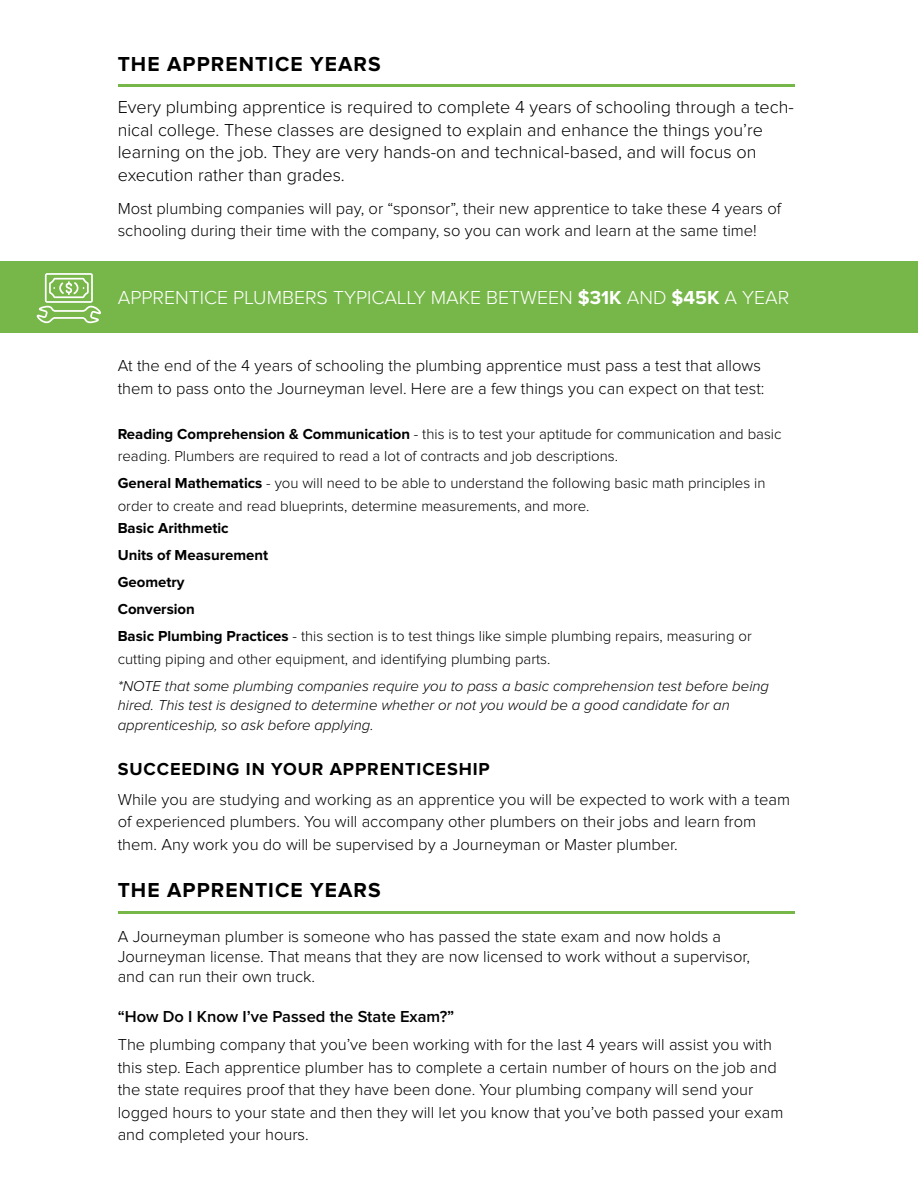
<style>
.page{position:relative;width:918px;height:1188px;background:#fff}
.page>*{position:absolute;margin:0;border:0;box-sizing:border-box;transform-origin:0 0}
.t1{font:700 21px "Proxima Nova";letter-spacing:.05em;color:#000}
.t2{font:300 19.5px "Proxima Nova";color:#fff}
.t3{font:300 18px/22.5px "Proxima Nova";color:#000}
.t4{font:700 18px "Proxima Nova";letter-spacing:.05em;color:#000}
.t5{font:300 16.5px/22.5px "Proxima Nova";color:#000}
.t6{font:600 16.5px "Proxima Nova";color:#000}
.t7{font:300 15px/22.5px "Proxima Nova";color:#000}
.t8{font:italic 300 15px/19.5px "Proxima Nova";color:#000}
.t9{font:700 15px/27px "Proxima Nova";color:#000}
.s1{font-weight:700}
.s2{font-weight:300}
</style>
<div class="page">
<div style="left:0;top:261px;width:918px;height:71px;background:#77b649"></div>
<hr style="left:118px;top:84px;width:676px;height:3px;background:#77b649">
<svg style="left:37px;top:273px;width:64px;height:50px"></svg>
<hr style="left:118px;top:911px;width:676px;height:3px;background:#77b649">
<p class="t1" style="left:118px;top:52px;width:265px">THE APPRENTICE YEARS</p>
<p class="t3" style="left:118px;top:97px;width:678px">Every plumbing apprentice is required to complete 4 years of schooling through a tech&shy;nical college. These classes are designed to explain and enhance the things you’re learning on the job. They are very hands-on and technical-based, and will focus on execution rather than grades.</p>
<p class="t5" style="left:118px;top:198px;width:665px">Most plumbing companies will pay, or “sponsor”, their new apprentice to take these 4 years of schooling during their time with the company, so you can work and learn at the same time!</p>
<p class="t2" style="left:118px;top:287px;width:673px">APPRENTICE PLUMBERS TYPICALLY MAKE BETWEEN <span class="s1">$31K</span> AND <span class="s1">$45K</span> A YEAR</p>
<p class="t5" style="left:118px;top:355px;width:648px">At the end of the 4 years of schooling the plumbing apprentice must pass a test that allows them to pass onto the Journeyman level. Here are a few things you can expect on that test:</p>
<p class="t7" style="left:118px;top:423px;width:665px"><span class="s1">Reading Comprehension &amp; Communication</span> - this is to test your aptitude for communication and basic reading. Plumbers are required to read a lot of contracts and job descriptions.</p>
<p class="t7" style="left:118px;top:473px;width:649px"><span class="s1">General Mathematics</span> - you will need to be able to understand the following basic math principles in order to create and read blueprints, determine measurements, and more.</p>
<p class="t9" style="left:118px;top:515px;width:636px">Basic Arithmetic<br>Units of Measurement<br>Geometry<br>Conversion<br>Basic Plumbing Practices <span class="s2">- this section is to test things like simple plumbing repairs, measuring or</span></p>
<p class="t7" style="left:118px;top:648px;width:434px">cutting piping and other equipment, and identifying plumbing parts.</p>
<p class="t8" style="left:118px;top:676px;width:653px">*NOTE that some plumbing companies require you to pass a basic comprehension test before being hired. This test is designed to determine whether or not you would be a good candidate for an apprenticeship, so ask before applying.</p>
<p class="t4" style="left:118px;top:758px;width:374px">SUCCEEDING IN YOUR APPRENTICESHIP</p>
<p class="t5" style="left:118px;top:788px;width:674px">While you are studying and working as an apprentice you will be expected to work with a team of experienced plumbers. You will accompany other plumbers on their jobs and learn from them. Any work you do will be supervised by a Journeyman or Master plumber.</p>
<p class="t1" style="left:118px;top:878px;width:265px">THE APPRENTICE YEARS</p>
<p class="t5" style="left:118px;top:927px;width:634px;line-height:19.8px">A Journeyman plumber is someone who has passed the state exam and now holds a<br>Journeyman license. That means that they are now licensed to work without a supervisor, and can run their own truck.</p>
<p class="t6" style="left:118px;top:1007px;width:338px">“How Do I Know I’ve Passed the State Exam?”</p>
<p class="t5" style="left:118px;top:1034px;width:667px">The plumbing company that you’ve been working with for the last 4 years will assist you with this step. Each apprentice plumber has to complete a certain number of hours on the job and the state requires proof that they have been done. Your plumbing company will send your logged hours to your state and then they will let you know that you’ve both passed your exam and completed your hours.</p>
</div>
